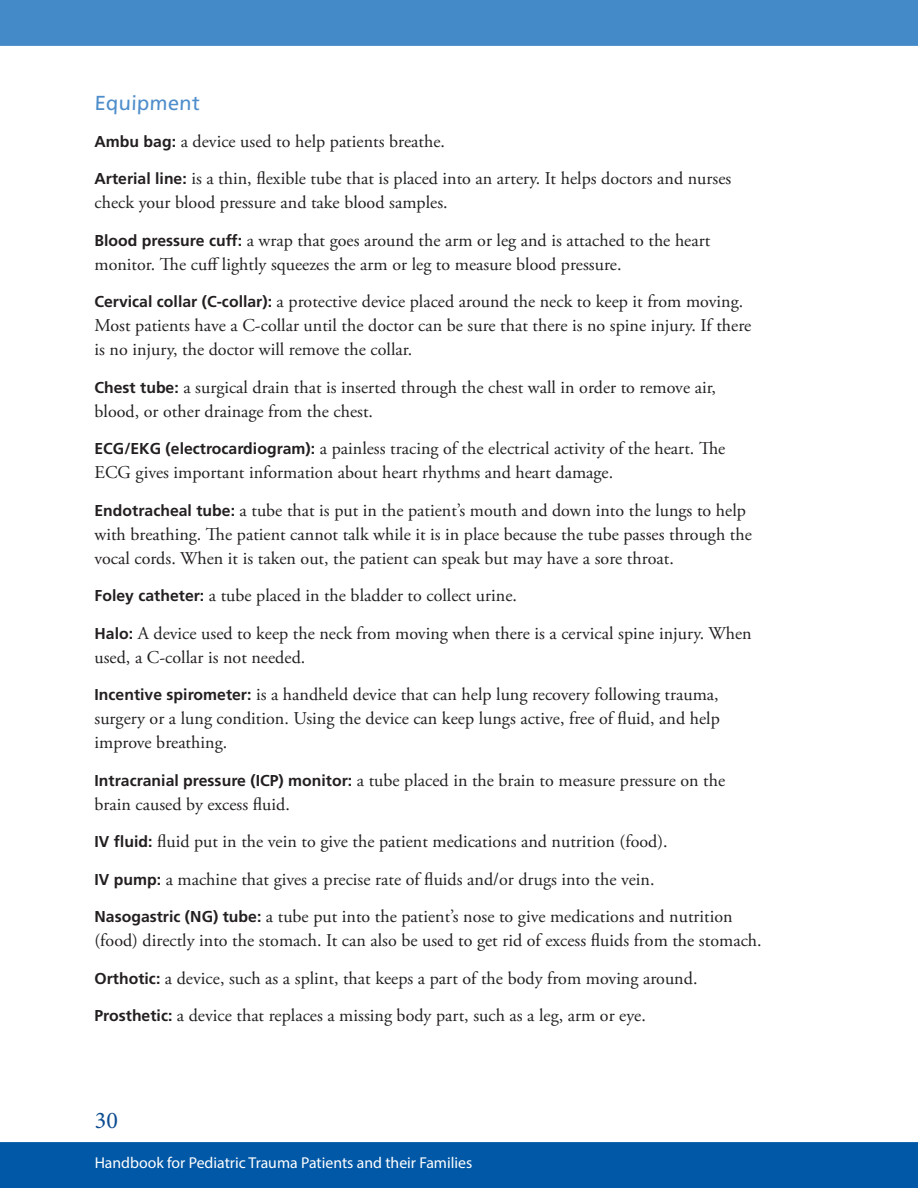
<style>
.page{position:relative;width:918px;height:1188px;background:#fff}
.page>*{position:absolute;margin:0;border:0;box-sizing:border-box;transform-origin:0 0}
.t1{font:24px "Minion Pro";color:#0d4c91}
.t2{font:20.25px "Frutiger LT Std";color:#4f8ecb}
.t3{font:18px/37.5px "Adobe Garamond Pro";color:#231f20}
.t4{font:15.75px "Myriad Pro";color:#fff}
.s1{font-family:"Frutiger LT Std";font-weight:700;font-size:15.75px}
</style>
<div class="page">
<div style="left:0;top:1142px;width:918px;height:46px;background:#0158a6"></div>
<div style="left:0;top:0;width:918px;height:46px;background:#4489c8"></div>
<p class="t2" style="left:94px;top:91px;width:107px">Equipment</p>
<p class="t3" style="left:94px;top:123px;width:638px"><span class="s1">Ambu bag:</span> a device used to help patients breathe.<br><span class="s1">Arterial line:</span> is a thin, flexible tube that is placed into an artery. It helps doctors and nurses</p>
<p class="t3" style="left:94px;top:184px;width:617px">check your blood pressure and take blood samples.<br><span class="s1">Blood pressure cuff:</span> a wrap that goes around the arm or leg and is attached to the heart</p>
<p class="t3" style="left:94px;top:246px;width:650px">monitor. The cuff lightly squeezes the arm or leg to measure blood pressure.<br><span class="s1">Cervical collar (C-collar):</span> a protective device placed around the neck to keep it from moving.</p>
<p class="t3" style="left:95px;top:314px;width:658px;line-height:24px">Most patients have a C-collar until the doctor can be sure that there is no spine injury. If there is no injury, the doctor will remove the collar.</p>
<p class="t3" style="left:94px;top:376px;width:623px;line-height:24px"><span class="s1">Chest tube:</span> a surgical drain that is inserted through the chest wall in order to remove air, blood, or other drainage from the chest.</p>
<p class="t3" style="left:94px;top:437px;width:632px;line-height:24px"><span class="s1">ECG/EKG (electrocardiogram):</span> a painless tracing of the electrical activity of the heart. The<br>ECG gives important information about heart rhythms and heart damage.</p>
<p class="t3" style="left:94px;top:499px;width:659px;line-height:24px"><span class="s1">Endotracheal tube:</span> a tube that is put in the patient’s mouth and down into the lungs to help with breathing. The patient cannot talk while it is in place because the tube passes through the vocal cords. When it is taken out, the patient can speak but may have a sore throat.</p>
<p class="t3" style="left:94px;top:577px;width:659px"><span class="s1">Foley catheter:</span> a tube placed in the bladder to collect urine.<br><span class="s1">Halo:</span> A device used to keep the neck from moving when there is a cervical spine injury. When</p>
<p class="t3" style="left:94px;top:639px;width:626px">used, a C-collar is not needed.<br><span class="s1">Incentive spirometer:</span> is a handheld device that can help lung recovery following trauma,</p>
<p class="t3" style="left:94px;top:707px;width:627px;line-height:24px">surgery or a lung condition. Using the device can keep lungs active, free of fluid, and help improve breathing.</p>
<p class="t3" style="left:94px;top:769px;width:632px;line-height:24px"><span class="s1">Intracranial pressure (ICP) monitor:</span> a tube placed in the brain to measure pressure on the brain caused by excess fluid.</p>
<p class="t3" style="left:94px;top:823px;width:640px"><span class="s1">IV fluid:</span> fluid put in the vein to give the patient medications and nutrition (food).<br><span class="s1">IV pump:</span> a machine that gives a precise rate of fluids and/or drugs into the vein.<br><span class="s1">Nasogastric (NG) tube:</span> a tube put into the patient’s nose to give medications and nutrition</p>
<p class="t3" style="left:94px;top:922px;width:669px">(food) directly into the stomach. It can also be used to get rid of excess fluids from the stomach.<br><span class="s1">Orthotic:</span> a device, such as a splint, that keeps a part of the body from moving around.<br><span class="s1">Prosthetic:</span> a device that replaces a missing body part, such as a leg, arm or eye.</p>
<h1 class="t1" style="left:95px;top:1104px;width:25px">30</h1>
<p class="t4" style="left:95px;top:1153px;width:379px">Handbook for Pediatric Trauma Patients and their Families</p>
</div>
